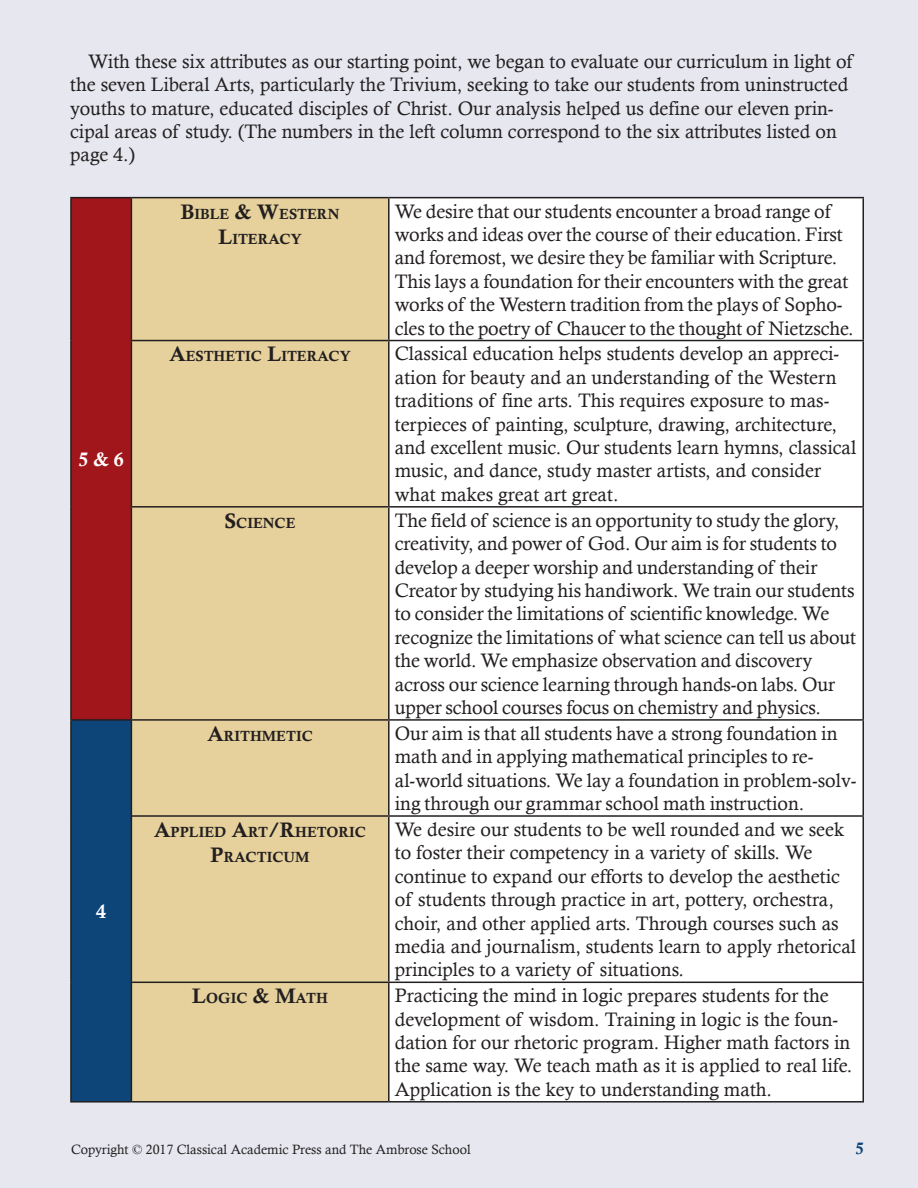
<style>
.page{position:relative;width:918px;height:1188px;background:#e6e7ef}
.page>*{position:absolute;margin:0;border:0;box-sizing:border-box;transform-origin:0 0}
.Table_text{font:19.5px/23.4px "Calisto";color:#231f20}
.Main_Text{font:19.5px/23.4px "Calisto";color:#231f20}
.Table_text-2{font:19.5px "Calis MT Bol";color:#fff}
.t1{font:16.5px "Calis MT Bol";color:#0d4579}
.Table_Subhead{font:14.7px/25.2px "Calis MT Bol";color:#231f20;text-align:center}
.t2{font:13.5px "Calisto";color:#231f20}
.s1{font-size:21px}
</style>
<div class="page">
<div style="left:71px;top:198px;width:60px;height:522px;background:#a1161a"></div>
<div style="left:132px;top:198px;width:256px;height:903px;background:#e6d19c"></div>
<div style="left:390px;top:198px;width:472px;height:903px;background:#fff"></div>
<div style="left:71px;top:720px;width:60px;height:382px;background:#0d4579"></div>
<hr style="left:70px;top:197px;width:61px;height:1px;background:#231f20">
<hr style="left:70px;top:198px;width:2px;height:143px;background:#231f20">
<hr style="left:131px;top:197px;width:258px;height:1px;background:#231f20">
<hr style="left:131px;top:198px;width:1px;height:142px;background:#231f20">
<hr style="left:389px;top:197px;width:475px;height:1px;background:#231f20">
<hr style="left:388px;top:198px;width:2px;height:142px;background:#231f20">
<hr style="left:862px;top:198px;width:2px;height:142px;background:#231f20">
<hr style="left:70px;top:341px;width:2px;height:166px;background:#231f20">
<hr style="left:131px;top:340px;width:258px;height:1px;background:#231f20">
<hr style="left:131px;top:341px;width:1px;height:165px;background:#231f20">
<hr style="left:389px;top:340px;width:475px;height:1px;background:#231f20">
<hr style="left:388px;top:341px;width:2px;height:165px;background:#231f20">
<hr style="left:862px;top:341px;width:2px;height:165px;background:#231f20">
<hr style="left:70px;top:507px;width:2px;height:212px;background:#231f20">
<hr style="left:131px;top:506px;width:258px;height:2px;background:#231f20">
<hr style="left:131px;top:508px;width:1px;height:211px;background:#231f20">
<hr style="left:389px;top:506px;width:475px;height:2px;background:#231f20">
<hr style="left:388px;top:508px;width:2px;height:211px;background:#231f20">
<hr style="left:862px;top:508px;width:2px;height:211px;background:#231f20">
<hr style="left:70px;top:719px;width:61px;height:2px;background:#231f20">
<hr style="left:70px;top:721px;width:2px;height:95px;background:#231f20">
<hr style="left:131px;top:719px;width:258px;height:2px;background:#231f20">
<hr style="left:131px;top:721px;width:1px;height:94px;background:#231f20">
<hr style="left:389px;top:719px;width:475px;height:2px;background:#231f20">
<hr style="left:388px;top:721px;width:2px;height:94px;background:#231f20">
<hr style="left:862px;top:721px;width:2px;height:94px;background:#231f20">
<hr style="left:70px;top:816px;width:2px;height:166px;background:#231f20">
<hr style="left:131px;top:815px;width:258px;height:2px;background:#231f20">
<hr style="left:131px;top:817px;width:1px;height:165px;background:#231f20">
<hr style="left:389px;top:815px;width:475px;height:2px;background:#231f20">
<hr style="left:388px;top:817px;width:2px;height:165px;background:#231f20">
<hr style="left:862px;top:817px;width:2px;height:165px;background:#231f20">
<hr style="left:70px;top:982px;width:2px;height:119px;background:#231f20">
<hr style="left:131px;top:982px;width:258px;height:1px;background:#231f20">
<hr style="left:131px;top:983px;width:1px;height:118px;background:#231f20">
<hr style="left:389px;top:982px;width:475px;height:1px;background:#231f20">
<hr style="left:388px;top:983px;width:2px;height:118px;background:#231f20">
<hr style="left:862px;top:983px;width:2px;height:118px;background:#231f20">
<hr style="left:70px;top:1101px;width:61px;height:2px;background:#231f20">
<hr style="left:131px;top:1101px;width:258px;height:2px;background:#231f20">
<hr style="left:389px;top:1101px;width:475px;height:2px;background:#231f20">
<p class="Main_Text" style="left:70px;top:49px;width:784px;text-indent:18px">With these six attributes as our starting point, we began to evaluate our curriculum in light of the seven Liberal Arts, particularly the Trivium, seeking to take our students from uninstructed youths to mature, educated disciples of Christ. Our analysis helped us define our eleven prin&shy;cipal areas of study. (The numbers in the left column correspond to the six attributes listed on page 4.)</p>
<p class="Table_text-2" style="left:78px;top:448px;width:47px">5 &amp; 6</p>
<p class="Table_text-2" style="left:96px;top:900px;width:11px">4</p>
<p class="Table_Subhead" style="left:181px;top:201px;width:160px"><span class="s1">B</span>IBLE <span class="s1">&amp; W</span>ESTERN<br><span class="s1">L</span>ITERACY</p>
<p class="Table_text" style="left:395px;top:199px;width:460px">We desire that our students encounter a broad range of works and ideas over the course of their education. First and foremost, we desire they be familiar with Scripture.<br>This lays a foundation for their encounters with the great works of the Western tradition from the plays of Sopho&shy;cles to the poetry of Chaucer to the thought of Nietzsche.</p>
<p class="Table_Subhead" style="left:169px;top:344px;width:183px"><span class="s1">A</span>ESTHETIC <span class="s1">L</span>ITERACY</p>
<p class="Table_text" style="left:395px;top:342px;width:463px">Classical education helps students develop an appreci&shy;ation for beauty and an understanding of the Western traditions of fine arts. This requires exposure to mas&shy;terpieces of painting, sculpture, drawing, architecture, and excellent music. Our students learn hymns, classical music, and dance, study master artists, and consider what makes great art great.</p>
<p class="Table_Subhead" style="left:225px;top:510px;width:72px"><span class="s1">S</span>CIENCE</p>
<p class="Table_text" style="left:395px;top:508px;width:463px">The field of science is an opportunity to study the glory, creativity, and power of God. Our aim is for students to develop a deeper worship and understanding of their Creator by studying his handiwork. We train our students to consider the limitations of scientific knowledge. We recognize the limitations of what science can tell us about the world. We emphasize observation and discovery across our science learning through hands-on labs. Our upper school courses focus on chemistry and physics.</p>
<p class="Table_Subhead" style="left:207px;top:723px;width:107px"><span class="s1">A</span>RITHMETIC</p>
<p class="Table_text" style="left:395px;top:721px;width:463px">Our aim is that all students have a strong foundation in math and in applying mathematical principles to re&shy;al-world situations. We lay a foundation in problem-solv&shy;ing through our grammar school math instruction.</p>
<p class="Table_Subhead" style="left:154px;top:819px;width:213px"><span class="s1">A</span>PPLIED <span class="s1">A</span>RT<span class="s1">/R</span>HETORIC<br><span class="s1">P</span>RACTICUM</p>
<p class="Table_text" style="left:395px;top:817px;width:463px">We desire our students to be well rounded and we seek to foster their competency in a variety of skills. We continue to expand our efforts to develop the aesthetic of students through practice in art, pottery, orchestra, choir, and other applied arts. Through courses such as media and journalism, students learn to apply rhetorical principles to a variety of situations.</p>
<p class="Table_Subhead" style="left:192px;top:986px;width:137px"><span class="s1">L</span>OGIC <span class="s1">&amp; M</span>ATH</p>
<p class="Table_text" style="left:395px;top:984px;width:459px">Practicing the mind in logic prepares students for the development of wisdom. Training in logic is the foun&shy;dation for our rhetoric program. Higher math factors in the same way. We teach math as it is applied to real life.<br>Application is the key to understanding math.</p>
<p class="t2" style="left:71px;top:1141px;width:401px">Copyright © 2017 Classical Academic Press and The Ambrose School</p>
<p class="t1" style="left:856px;top:1139px;width:10px">5</p>
</div>
